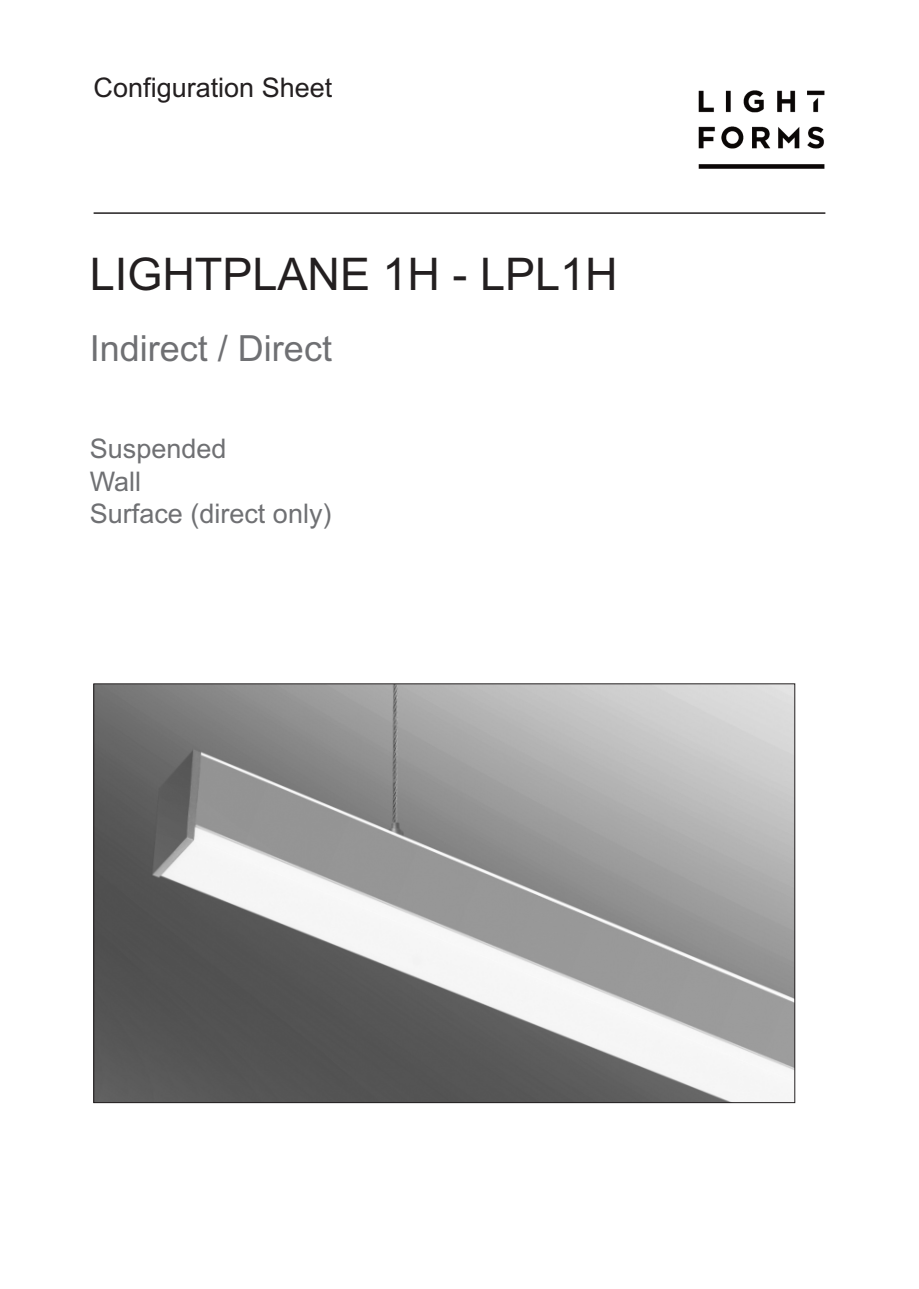
<style>
.page{position:relative;width:919px;height:1289px;background:#fff}
.page>*{position:absolute;margin:0;border:0;box-sizing:border-box;transform-origin:0 0}
.t1{font:45px "Arial";color:#231f20}
.t2{font:36px "Arial";color:#6f7073}
.t3{font:27px/32.4px "Arial";color:#6f7073}
.t4{font:27px "Arial";color:#231f20}
</style>
<div class="page">
<img style="left:698px;top:90px;width:127px;height:79px">
<hr style="left:94px;top:212px;width:731px;height:2px;background:#231f20">
<img style="left:96px;top:685px;width:696px;height:415px">
<p class="t4" style="left:94px;top:71px;width:240px">Configuration Sheet</p>
<h1 class="t1" style="left:90px;top:248px;width:529px">LIGHTPLANE 1H - LPL1H</h1>
<h2 class="t2" style="left:90px;top:327px;width:244px">Indirect / Direct</h2>
<p class="t3" style="left:90px;top:432px;width:243px">Suspended<br>Wall<br>Surface (direct only)</p>
</div>
